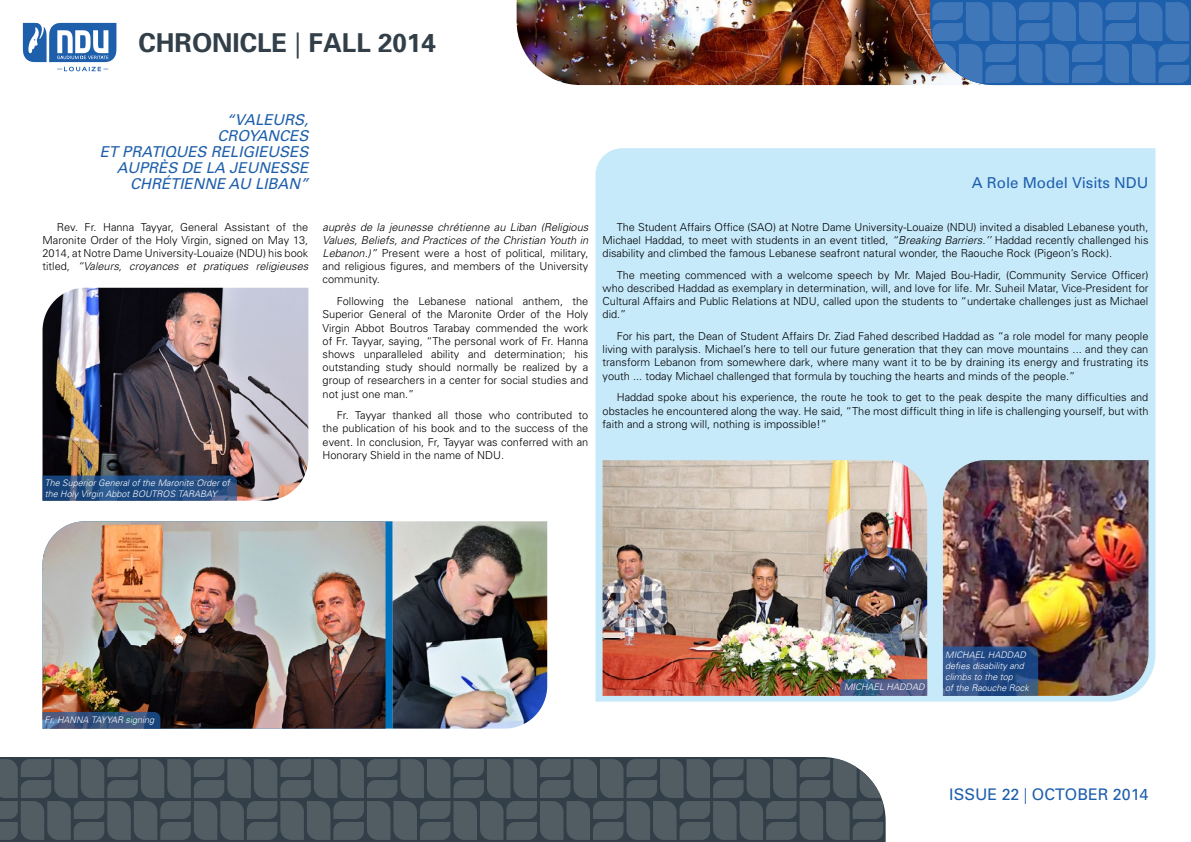
<style>
.page{position:relative;width:1191px;height:842px;background:#fff}
.page>*{position:absolute;margin:0;border:0;box-sizing:border-box;transform-origin:0 0}
.t1{font:700 26px "Univers";color:#323f48}
.t2{font:16px "Univers";color:#1e5fac}
.t3{font:italic 15px/16px "Univers CE";color:#1e5fac;text-align:right}
.t4{font:15px "Univers";color:#1e5fac}
.t5{font:300 11px/13.2px "Univers";color:#000;text-align:justify}
.t6{font:italic 300 11px/13.2px "Univers";color:#000;text-align:justify}
.t7{font:italic 300 9px/10.8px "Univers";color:#fff}
.s1{font-weight:400}
.s2{font-style:normal}
.s3{font-style:italic}
.s4{font-weight:300}
</style>
<div class="page">
<img style="left:516px;top:0;width:414px;height:85px">
<div style="left:0;top:757px;width:885px;height:85px;background:#323f48"></div>
<svg style="left:930px;top:0;width:261px;height:85px;background:#3d73b3"></svg>
<svg style="left:0;top:759px;width:883px;height:81px;background:#4c575e"></svg>
<svg style="left:23px;top:23px;width:93px;height:48px"></svg>
<div style="left:595px;top:148px;width:560px;height:554px;background:#c7eafb"></div>
<img style="left:602px;top:460px;width:325px;height:236px">
<svg style="left:840px;top:679px;width:87px;height:17px"></svg>
<img style="left:43px;top:288px;width:265px;height:213px">
<svg style="left:42px;top:475px;width:195px;height:26px;background:#284f82"></svg>
<img style="left:943px;top:460px;width:205px;height:236px">
<svg style="left:943px;top:646px;width:95px;height:50px;background:#294e86"></svg>
<svg style="left:385px;top:521px;width:8px;height:208px;background:#1375b6"></svg>
<img style="left:43px;top:521px;width:342px;height:208px">
<img style="left:393px;top:521px;width:154px;height:208px">
<svg style="left:43px;top:712px;width:117px;height:17px;background:#3d5882"></svg>
<h1 class="t1" style="left:138px;top:27px;width:299px">CHRONICLE <span class="s1">|</span> FALL 2014</h1>
<h3 class="t3" style="left:100px;top:112px;width:210px">“VALEURS,<br>CROYANCES<br>ET PRATIQUES RELIGIEUSES<br>AUPRÈS DE LA JEUNESSE</h3>
<h3 class="t3" style="left:130px;top:176px;width:180px">CHRÉTIENNE AU LIBAN”</h3>
<p class="t5" style="left:292px;top:220px;width:17px">the</p>
<p class="t5" style="left:180px;top:220px;width:39px">General</p>
<p class="t5" style="left:276px;top:220px;width:11px">of</p>
<p class="t5" style="left:43px;top:220px;width:267px;text-align:left;text-indent:14px">Rev.<br>Maronite Order of the Holy Virgin, signed on May 13,<br>2014, at Notre Dame University-Louaize (NDU) his book</p>
<p class="t6" style="left:256px;top:260px;width:54px">religieuses</p>
<p class="t5" style="left:85px;top:220px;width:14px">Fr.</p>
<p class="t5" style="left:103px;top:220px;width:33px">Hanna</p>
<p class="t5" style="left:141px;top:220px;width:35px">Tayyar,</p>
<p class="t5" style="left:224px;top:220px;width:47px">Assistant</p>
<p class="t5" style="left:43px;top:260px;width:29px">titled,</p>
<p class="t6" style="left:77px;top:260px;width:46px">“Valeurs,</p>
<p class="t6" style="left:203px;top:260px;width:47px">pratiques</p>
<p class="t6" style="left:186px;top:260px;width:11px">et</p>
<p class="t6" style="left:129px;top:260px;width:51px">croyances</p>
<p class="t7" style="left:45px;top:477px;width:187px">The Superior General of the Maronite Order of the Holy Virgin Abbot BOUTROS TARABAY</p>
<p class="t6" style="left:322px;top:220px;width:267px">auprès de la jeunesse chrétienne au Liban (Religious Values, Beliefs, and Practices of the Christian Youth in Lebanon.)” <span class="s2">Present were a host of political, military, and religious figures, and members of the University community.</span></p>
<p class="t5" style="left:572px;top:295px;width:17px">the</p>
<p class="t5" style="left:337px;top:295px;width:49px">Following</p>
<p class="t5" style="left:393px;top:295px;width:17px">the</p>
<p class="t5" style="left:418px;top:295px;width:49px">Lebanese</p>
<p class="t5" style="left:475px;top:295px;width:39px">national</p>
<p class="t5" style="left:523px;top:295px;width:42px">anthem,</p>
<p class="t5" style="left:322px;top:308px;width:42px">Superior</p>
<p class="t5" style="left:369px;top:308px;width:39px">General</p>
<p class="t5" style="left:497px;top:308px;width:30px">Order</p>
<p class="t5" style="left:412px;top:308px;width:11px">of</p>
<p class="t5" style="left:530px;top:308px;width:11px">of</p>
<p class="t5" style="left:427px;top:308px;width:17px">the</p>
<p class="t5" style="left:448px;top:308px;width:46px">Maronite</p>
<p class="t5" style="left:545px;top:308px;width:17px">the</p>
<p class="t5" style="left:566px;top:308px;width:23px">Holy</p>
<p class="t5" style="left:322px;top:321px;width:29px">Virgin</p>
<p class="t5" style="left:322px;top:334px;width:267px">of Fr. Tayyar, saying, “The personal work of Fr. Hanna</p>
<p class="t5" style="left:574px;top:347px;width:16px">his</p>
<p class="t5" style="left:355px;top:321px;width:31px">Abbot</p>
<p class="t5" style="left:390px;top:321px;width:40px">Boutros</p>
<p class="t5" style="left:433px;top:321px;width:38px">Tarabay</p>
<p class="t5" style="left:476px;top:321px;width:63px">commended</p>
<p class="t5" style="left:543px;top:321px;width:17px">the</p>
<p class="t5" style="left:564px;top:321px;width:26px">work</p>
<p class="t5" style="left:322px;top:347px;width:34px">shows</p>
<p class="t5" style="left:364px;top:347px;width:60px">unparalleled</p>
<p class="t5" style="left:431px;top:347px;width:30px">ability</p>
<p class="t5" style="left:468px;top:347px;width:19px">and</p>
<p class="t5" style="left:494px;top:347px;width:72px">determination;</p>
<p class="t5" style="left:322px;top:361px;width:267px;text-align:left">outstanding<br>group of researchers in a center for social studies and not just one man “.</p>
<p class="t5" style="left:578px;top:409px;width:11px">to</p>
<p class="t5" style="left:386px;top:361px;width:28px">study</p>
<p class="t5" style="left:418px;top:361px;width:34px">should</p>
<p class="t5" style="left:457px;top:361px;width:43px">normally</p>
<p class="t5" style="left:504px;top:361px;width:14px">be</p>
<p class="t5" style="left:522px;top:361px;width:39px">realized</p>
<p class="t5" style="left:565px;top:361px;width:13px">by</p>
<p class="t5" style="left:583px;top:361px;width:7px">a</p>
<p class="t5" style="left:322px;top:409px;width:267px;text-align:left;text-indent:14px">Fr.<br>the publication of his book and to the success of the event In. conclusion, Fr, Tayyar was conferred with an Honorary Shield in the name of NDU.</p>
<p class="t5" style="left:355px;top:409px;width:32px">Tayyar</p>
<p class="t5" style="left:392px;top:409px;width:41px">thanked</p>
<p class="t5" style="left:438px;top:409px;width:12px">all</p>
<p class="t5" style="left:455px;top:409px;width:29px">those</p>
<p class="t5" style="left:489px;top:409px;width:23px">who</p>
<p class="t5" style="left:516px;top:409px;width:57px">contributed</p>
<h3 class="t4" style="left:972px;top:174px;width:178px">A Role Model Visits NDU</h3>
<p class="t5" style="left:602px;top:220px;width:547px;text-indent:14px">The Student Affairs Office (SAO) at Notre Dame University-Louaize (NDU) invited a disabled Lebanese youth, Michael Haddad, to meet with students in an event titled, <span class="s3">“Breaking Barriers.’’</span> Haddad recently challenged his disability and climbed the famous Lebanese seafront natural wonder, the Raouche Rock (Pigeon s’ Rock .(</p>
<p class="t5" style="left:602px;top:268px;width:547px;text-indent:14px">The meeting commenced with a welcome speech by Mr. Majed Bou-Hadir, (Community Service Officer( who described Haddad as exemplary in determination, will, and love for life. Mr. Suheil Matar, Vice-President for Cultural Affairs and Public Relations at NDU, called upon the students to “undertake challenges just as Michael did “.</p>
<p class="t5" style="left:602px;top:330px;width:547px;text-indent:14px">For his part, the Dean of Student Affairs Dr. Ziad Fahed described Haddad as “a role model for many people living with paralysis. Michael s’ here to tell our future generation that they can move mountains ... and they can transform Lebanon from somewhere dark, where many want it to be by draining its energy and frustrating its youth ... today Michael challenged that formula by touching the hearts and minds of the people “.</p>
<p class="t5" style="left:602px;top:391px;width:547px;text-indent:14px">Haddad spoke about his experience, the route he took to get to the peak despite the many difficulties and obstacles he encountered along the way. He said “, The most difficult thing in life is challenging yourself, but with faith and a strong will, nothing is impossible “!</p>
<p class="t7" style="left:45px;top:714px;width:111px">Fr. HANNA TAYYAR signing</p>
<p class="t7" style="left:844px;top:682px;width:82px">MICHAEL HADDAD</p>
<p class="t7" style="left:945px;top:650px;width:85px">MICHAEL HADDAD defies disability and climbs to the top<br>of the Raouche Rock</p>
<h2 class="t2" style="left:949px;top:784px;width:201px">ISSUE 22 <span class="s4">|</span> OCTOBER 2014</h2>
</div>
